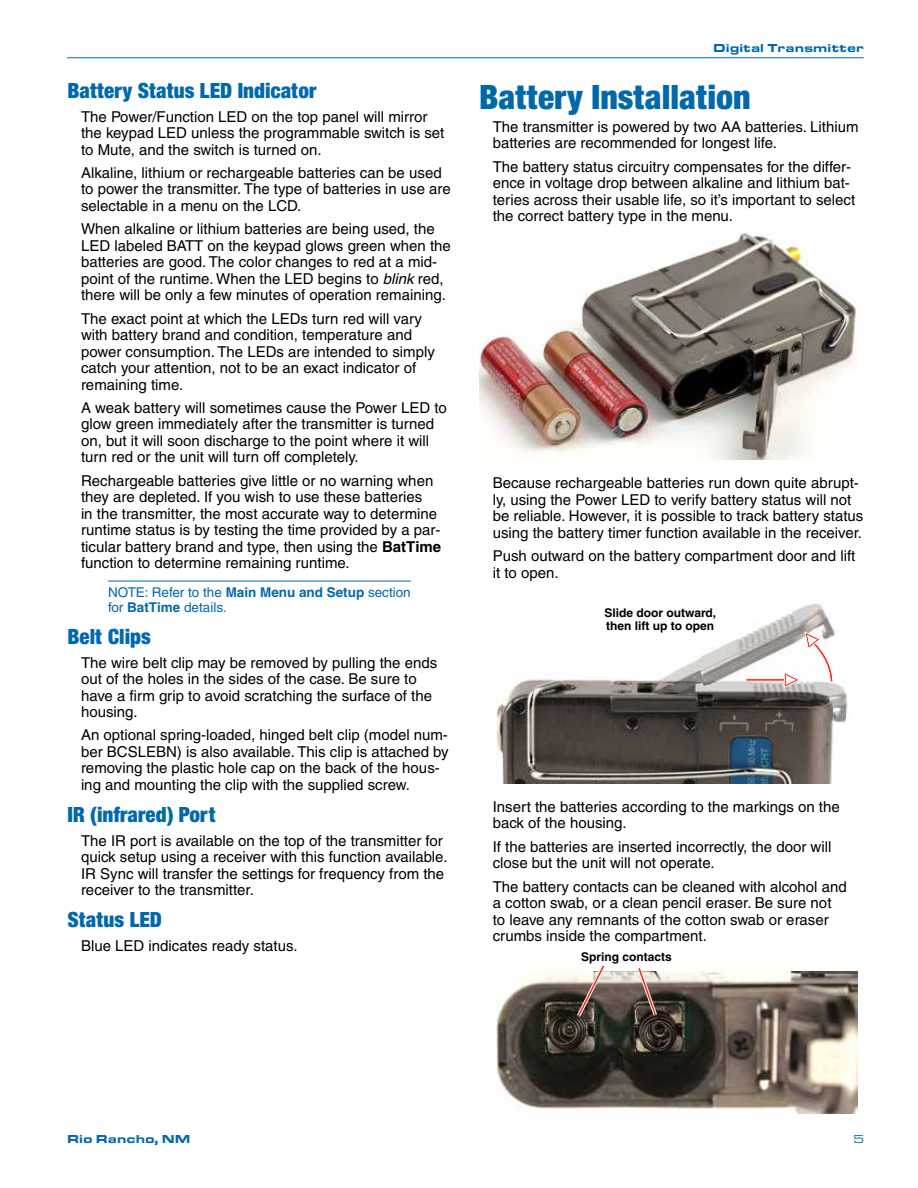
<style>
.page{position:relative;width:918px;height:1188px;background:#fff}
.page>*{position:absolute;margin:0;border:0;box-sizing:border-box;transform-origin:0 0}
.t1{font:900 condensed 36px "Sans";color:#0069ac}
.t2{font:900 condensed 22.5px "Sans";color:#0069ac}
.t3{font:15px/16.5px "Helvetica";color:#000}
.t4{font:13.5px/15px "Helvetica";color:#0069ac}
.t5{font:700 12px/13.5px "Helvetica";color:#000}
.t6{font:900 12px "Eurostile Extended";color:#0069ac}
.t7{font:12px "Eurostile Extended";color:#0069ac}
.s1{font-style:italic}
.s2{font-weight:700}
</style>
<div class="page">
<hr style="left:67px;top:57px;width:797px;height:1px;background:#0069ac">
<hr style="left:108px;top:581px;width:303px;height:1px;background:#0069ac">
<img style="left:479px;top:233px;width:378px;height:227px">
<img style="left:496px;top:603px;width:352px;height:180px">
<hr style="left:747px;top:678px;width:38px;height:3px;background:#df2e16">
<hr style="left:747px;top:681px;width:38px;height:1px;background:#fff">
<hr style="left:747px;top:678px;width:38px;height:1px;background:#fff">
<svg style="left:783px;top:631px;width:52px;height:59px"></svg>
<img style="left:496px;top:972px;width:361px;height:141px">
<svg style="left:635px;top:968px;width:24px;height:51px"></svg>
<svg style="left:575px;top:965px;width:32px;height:55px;background:#91837a"></svg>
<h2 class="t2" style="left:68px;top:77px;width:251px">Battery Status LED Indicator</h2>
<p class="t3" style="left:81px;top:108px;width:365px">The Power/Function LED on the top panel will mirror the keypad LED unless the programmable switch is set to Mute, and the switch is turned on.</p>
<p class="t3" style="left:81px;top:164px;width:371px">Alkaline, lithium or rechargeable batteries can be used to power the transmitter. The type of batteries in use are selectable in a menu on the LCD.</p>
<p class="t3" style="left:81px;top:221px;width:371px">When alkaline or lithium batteries are being used, the LED labeled BATT on the keypad glows green when the batteries are good. The color changes to red at a mid&shy;point of the runtime. When the LED begins to <span class="s1">blink</span> red, there will be only a few minutes of operation remaining.</p>
<p class="t3" style="left:81px;top:310px;width:355px">The exact point at which the LEDs turn red will vary with battery brand and condition, temperature and power consumption. The LEDs are intended to simply catch your attention, not to be an exact indicator of remaining time.</p>
<p class="t3" style="left:81px;top:399px;width:367px">A weak battery will sometimes cause the Power LED to glow green immediately after the transmitter is turned on, but it will soon discharge to the point where it will turn red or the unit will turn off completely.</p>
<p class="t3" style="left:81px;top:472px;width:362px">Rechargeable batteries give little or no warning when they are depleted. If you wish to use these batteries<br>in the transmitter, the most accurate way to determine runtime status is by testing the time provided by a par&shy;ticular battery brand and type, then using the <span class="s2">BatTime </span>function to determine remaining runtime.</p>
<p class="t4" style="left:108px;top:585px;width:304px">NOTE: Refer to the <span class="s2">Main Menu and Setup</span> section for <span class="s2">BatTime</span> details.</p>
<h2 class="t2" style="left:68px;top:623px;width:85px">Belt Clips</h2>
<p class="t3" style="left:81px;top:654px;width:358px">The wire belt clip may be removed by pulling the ends out of the holes in the sides of the case. Be sure to have a firm grip to avoid scratching the surface of the housing.</p>
<p class="t3" style="left:81px;top:727px;width:369px">An optional spring-loaded, hinged belt clip (model num&shy;ber BCSLEBN) is also available. This clip is attached by removing the plastic hole cap on the back of the hous&shy;ing and mounting the clip with the supplied screw.</p>
<h2 class="t2" style="left:68px;top:801px;width:150px">IR (infrared) Port</h2>
<p class="t3" style="left:81px;top:832px;width:368px">The IR port is available on the top of the transmitter for quick setup using a receiver with this function available.<br>IR Sync will transfer the settings for frequency from the receiver to the transmitter.</p>
<h2 class="t2" style="left:68px;top:906px;width:96px">Status LED</h2>
<p class="t3" style="left:81px;top:937px;width:218px">Blue LED indicates ready status.</p>
<p class="t6" style="left:713px;top:41px;width:152px">Digital Transmitter</p>
<h1 class="t1" style="left:479px;top:75px;width:273px">Battery Installation</h1>
<p class="t3" style="left:493px;top:118px;width:367px">The transmitter is powered by two AA batteries. Lithium batteries are recommended for longest life.</p>
<p class="t3" style="left:493px;top:158px;width:364px">The battery status circuitry compensates for the differ&shy;ence in voltage drop between alkaline and lithium bat&shy;teries across their usable life, so it’s important to select the correct battery type in the menu.</p>
<p class="t3" style="left:493px;top:475px;width:372px">Because rechargeable batteries run down quite abrupt&shy;ly, using the Power LED to verify battery status will not be reliable. However, it is possible to track battery status using the battery timer function available in the receiver.</p>
<p class="t3" style="left:493px;top:548px;width:364px">Push outward on the battery compartment door and lift it to open.</p>
<p class="t5" style="left:605px;top:606px;width:113px">Slide door outward, then lift up to open</p>
<p class="t3" style="left:493px;top:798px;width:349px">Insert the batteries according to the markings on the back of the housing.</p>
<p class="t3" style="left:493px;top:838px;width:340px">If the batteries are inserted incorrectly, the door will close but the unit will not operate.</p>
<p class="t3" style="left:493px;top:878px;width:355px">The battery contacts can be cleaned with alcohol and a cotton swab, or a clean pencil eraser. Be sure not to leave any remnants of the cotton swab or eraser crumbs inside the compartment.</p>
<p class="t5" style="left:581px;top:950px;width:92px">Spring contacts</p>
<p class="t6" style="left:67px;top:1132px;width:125px">Rio Rancho, NM</p>
<p class="t7" style="left:854px;top:1133px;width:12px">5</p>
</div>
